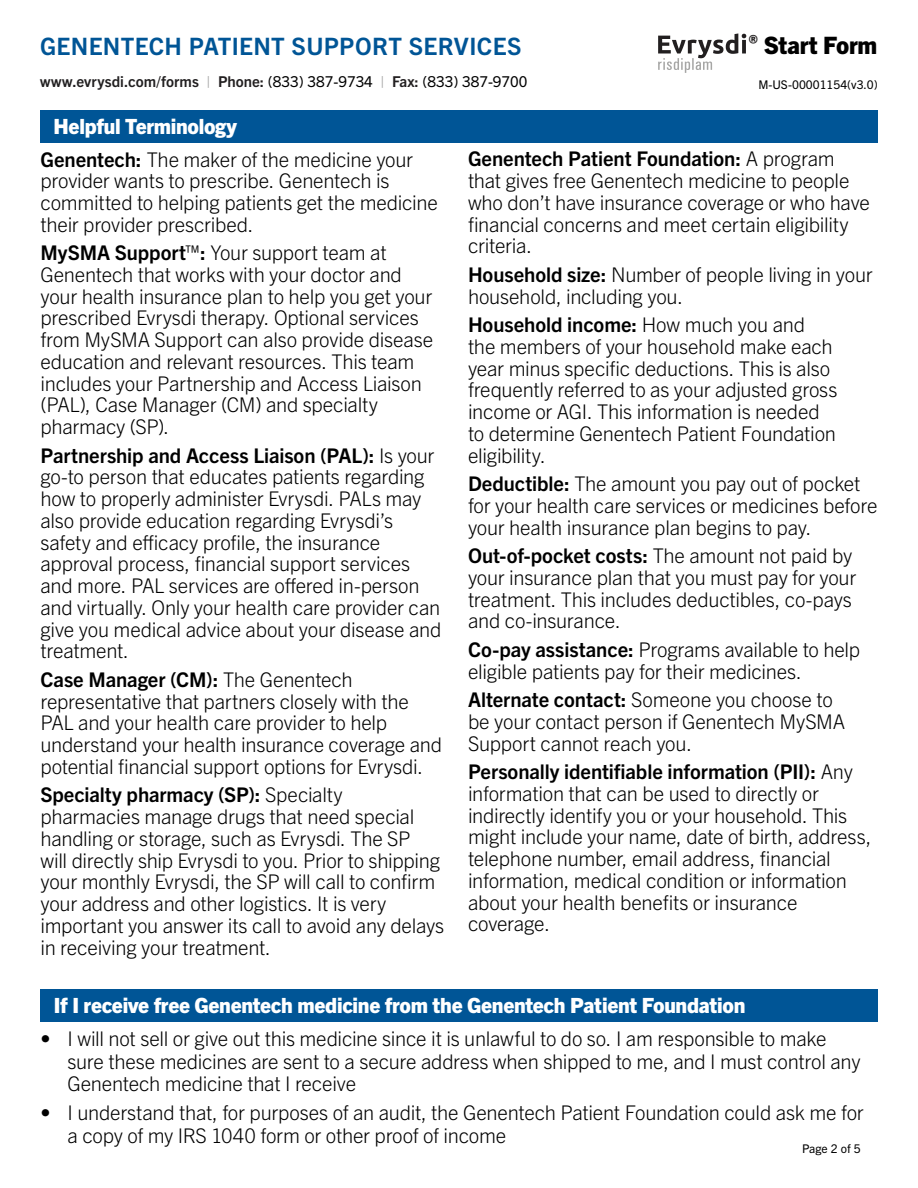
<style>
.page{position:relative;width:918px;height:1188px;background:#fff}
.page>*{position:absolute;margin:0;border:0;box-sizing:border-box;transform-origin:0 0}
.t1{font:700 24px "Trade Gothic Next LT Pro";letter-spacing:.015em;color:#005596}
.t2{font:800 24px "Trade Gothic Next LT Pro";letter-spacing:-.01em;color:#000}
.t3{font:800 21px "Trade Gothic Next LT Pro";letter-spacing:-.015em;color:#fff}
.t4{font:300 20.25px/21.8px "Trade Gothic Next LT Pro";letter-spacing:-.015em;color:#000}
.t5{font:15px "Trade Gothic Next LT Pro";color:#000}
.t6{font:12px "Trade Gothic Next LT Pro";color:#000}
.s1{font-weight:700;color:#211f20}
.s2{color:#a6a6a5}
.s3{font-weight:700;color:#221f20}
.s4{font-weight:700}
</style>
<div class="page">
<svg style="left:658px;top:33px;width:88px;height:40px"></svg>
<div style="left:40px;top:110px;width:837px;height:32px;background:#005596"></div>
<div style="left:40px;top:989px;width:838px;height:32px;background:#005596"></div>
<p class="t1" style="left:40px;top:29px;width:483px">GENENTECH PATIENT SUPPORT SERVICES</p>
<p class="t5" style="left:40px;top:71px;width:489px"><span class="s1">www.evrysdi.com/forms</span> <span class="s2">|</span> <span class="s3">Phone:</span> (833) 387-9734 <span class="s2">|</span> <span class="s3">Fax:</span> (833) 387-9700</p>
<p class="t3" style="left:54px;top:112px;width:185px">Helpful Terminology</p>
<p class="t2" style="left:749px;top:28px;width:130px"><sup>®</sup> Start Form</p>
<p class="t6" style="left:758px;top:76px;width:121px">M-US-00001154(v3.0)</p>
<p class="t4" style="left:40px;top:147px;width:399px"><span class="s4">Genentech:</span> The maker of the medicine your provider wants to prescribe. Genentech is committed to helping patients get the medicine their provider prescribed.</p>
<p class="t4" style="left:40px;top:241px;width:394px"><span class="s4">MySMA Support</span>™<span class="s4">:</span> Your support team at Genentech that works with your doctor and your health insurance plan to help you get your prescribed Evrysdi therapy. Optional services from MySMA Support can also provide disease education and relevant resources. This team includes your Partnership and Access Liaison (PAL), Case Manager (CM) and specialty pharmacy (SP).</p>
<p class="t4" style="left:40px;top:443px;width:402px"><span class="s4">Partnership and Access Liaison (PAL):</span> Is your go-to person that educates patients regarding how to properly administer Evrysdi. PALs may also provide education regarding Evrysdi’s safety and efficacy profile, the insurance approval process, financial support services and more. PAL services are offered in-person and virtually. Only your health care provider can give you medical advice about your disease and treatment.</p>
<p class="t4" style="left:40px;top:667px;width:403px"><span class="s4">Case Manager (CM):</span> The Genentech representative that partners closely with the PAL and your health care provider to help understand your health insurance coverage and potential financial support options for Evrysdi.</p>
<p class="t4" style="left:40px;top:783px;width:405px"><span class="s4">Specialty pharmacy (SP):</span> Specialty pharmacies manage drugs that need special handling or storage, such as Evrysdi. The SP<br>will directly ship Evrysdi to you. Prior to shipping your monthly Evrysdi, the SP will call to confirm your address and other logistics. It is very important you answer its call to avoid any delays in receiving your treatment.</p>
<p class="t4" style="left:468px;top:147px;width:403px"><span class="s4">Genentech Patient Foundation:</span> A program that gives free Genentech medicine to people who don’t have insurance coverage or who have financial concerns and meet certain eligibility criteria.</p>
<p class="t4" style="left:468px;top:262px;width:406px"><span class="s4">Household size:</span> Number of people living in your household, including you.</p>
<p class="t4" style="left:468px;top:313px;width:371px"><span class="s4">Household income:</span> How much you and the members of your household make each year minus specific deductions. This is also frequently referred to as your adjusted gross income or AGI. This information is needed to determine Genentech Patient Foundation eligibility.</p>
<p class="t4" style="left:468px;top:472px;width:411px"><span class="s4">Deductible:</span> The amount you pay out of pocket for your health care services or medicines before your health insurance plan begins to pay.</p>
<p class="t4" style="left:468px;top:544px;width:390px"><span class="s4">Out-of-pocket costs:</span> The amount not paid by your insurance plan that you must pay for your treatment. This includes deductibles, co-pays and co-insurance.</p>
<p class="t4" style="left:468px;top:637px;width:394px"><span class="s4">Co-pay assistance:</span> Programs available to help eligible patients pay for their medicines.</p>
<p class="t4" style="left:468px;top:688px;width:379px"><span class="s4">Alternate contact:</span> Someone you choose to be your contact person if Genentech MySMA<br>Support cannot reach you.</p>
<p class="t4" style="left:468px;top:760px;width:405px"><span class="s4">Personally identifiable information (PII):</span> Any information that can be used to directly or indirectly identify you or your household. This might include your name, date of birth, address, telephone number, email address, financial information, medical condition or information about your health benefits or insurance coverage.</p>
<p class="t3" style="left:54px;top:991px;width:693px">If I receive free Genentech medicine from the Genentech Patient Foundation</p>
<p class="t4" style="left:67px;top:1026px;width:795px;line-height:22.5px;text-indent:-27px">• I will not sell or give out this medicine since it is unlawful to do so. I am responsible to make sure these medicines are sent to a secure address when shipped to me, and I must control any<br>Genentech medicine that I receive</p>
<p class="t4" style="left:67px;top:1100px;width:798px;line-height:22.5px;text-indent:-27px">• I understand that, for purposes of an audit, the Genentech Patient Foundation could ask me for a copy of my IRS 1040 form or other proof of income</p>
<p class="t6" style="left:802px;top:1141px;width:60px">Page 2 of 5</p>
</div>
